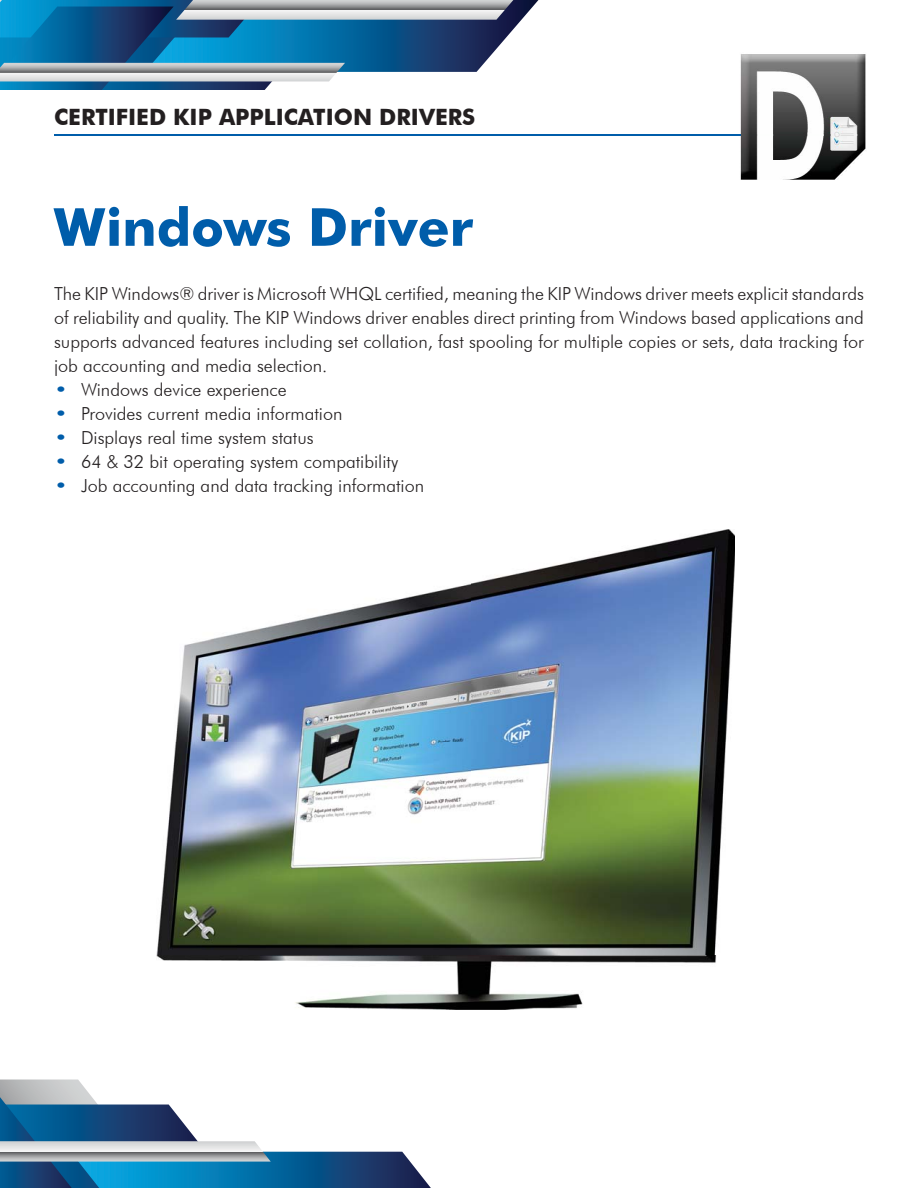
<style>
.page{position:relative;width:918px;height:1188px;background:#fff}
.page>*{position:absolute;margin:0;border:0;box-sizing:border-box;transform-origin:0 0}
.t1{font:700 52.5px "Futura BT";color:#005daa}
.t2{font:700 22.5px "Futura BT";color:#231f20}
.t3{font:300 18px/24px "Futura BT";color:#231f20;text-align:justify}
.s1{color:#005daa}
</style>
<div class="page">
<svg style="left:0;top:0;width:539px;height:90px"></svg>
<svg style="left:0;top:1081px;width:431px;height:107px"></svg>
<img style="left:157px;top:530px;width:578px;height:479px">
<hr style="left:54px;top:134px;width:810px;height:2px;background:#005daa">
<img style="left:740px;top:54px;width:126px;height:126px">
<img style="left:740px;top:134px;width:124px;height:2px">
<p class="t2" style="left:54px;top:104px;width:423px">CERTIFIED KIP APPLICATION DRIVERS</p>
<h1 class="t1" style="left:54px;top:195px;width:421px">Windows Driver</h1>
<p class="t3" style="left:54px;top:282px;width:811px">The KIP Windows® driver is Microsoft WHQL certified, meaning the KIP Windows driver meets explicit standards of reliability and quality. The KIP Windows driver enables direct printing from Windows based applications and supports advanced features including set collation, fast spooling for multiple copies or sets, data tracking for job accounting and media selection.</p>
<p class="t3" style="left:54px;top:378px;width:234px"><span class="s1">•</span> Windows device experience</p>
<p class="t3" style="left:54px;top:402px;width:290px"><span class="s1">•</span> Provides current media information</p>
<p class="t3" style="left:54px;top:426px;width:261px"><span class="s1">•</span> Displays real time system status</p>
<p class="t3" style="left:54px;top:450px;width:346px"><span class="s1">•</span> 64 &amp; 32 bit operating system compatibility</p>
<p class="t3" style="left:54px;top:474px;width:372px"><span class="s1">•</span> Job accounting and data tracking information</p>
</div>
